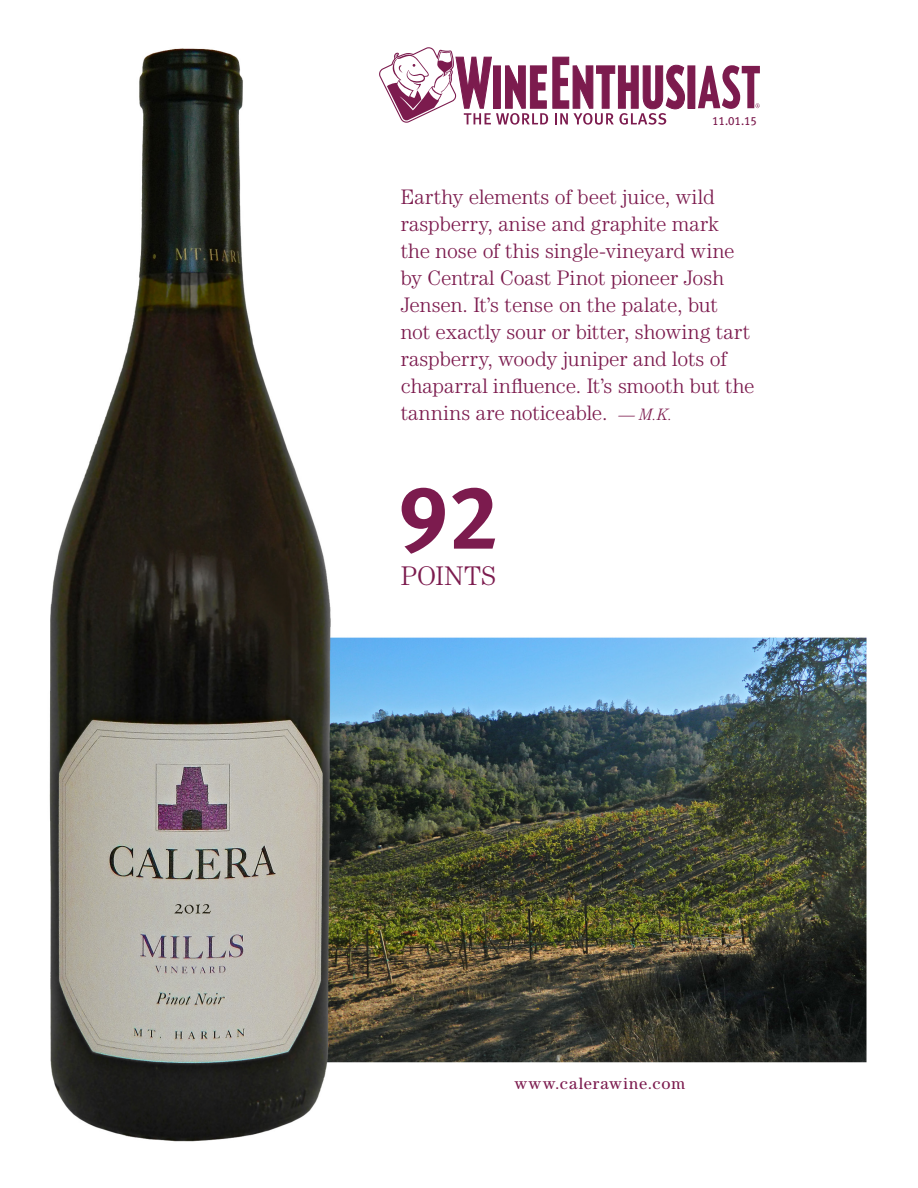
<style>
.page{position:relative;width:918px;height:1188px;background:#fff}
.page>*{position:absolute;margin:0;border:0;box-sizing:border-box;transform-origin:0 0}
.t1{font:90px "Meta Plus Bold Caps";color:#7c1b4e}
.t2{font:300 27px "Century";color:#7c1b4e}
.t3{font:300 21px/27px "Century";letter-spacing:-.005em;color:#7c1b4e}
.t4{font:16.5px "Century";letter-spacing:.06em;color:#7c1b4e}
.t5{font:12px "Meta Plus Book Caps";color:#7c1b4e}
.s1{font-style:italic;font-size:16.5px}
</style>
<div class="page">
<img style="left:49px;top:48px;width:818px;height:1094px">
<div style="left:688px;top:66px;width:7px;height:42px;background:#7c1b4e"></div>
<svg style="left:698px;top:65px;width:62px;height:44px"></svg>
<svg style="left:378px;top:47px;width:307px;height:78px"></svg>
<p class="t5" style="left:712px;top:113px;width:46px">11.01.15</p>
<p class="t3" style="left:401px;top:183px;width:356px">Earthy elements of beet juice, wild raspberry, anise and graphite mark<br>the nose of this single-vineyard wine by Central Coast Pinot pioneer Josh Jensen. It’s tense on the palate, but<br>not exactly sour or bitter, showing tart raspberry, woody juniper and lots of chaparral influence. It’s smooth but the tannins are noticeable. <span class="s1">— M.K.</span></p>
<p class="t1" style="left:399px;top:465px;width:100px">92</p>
<p class="t2" style="left:401px;top:561px;width:97px">POINTS</p>
<p class="t4" style="left:514px;top:1073px;width:172px">www.calerawine.com</p>
</div>
